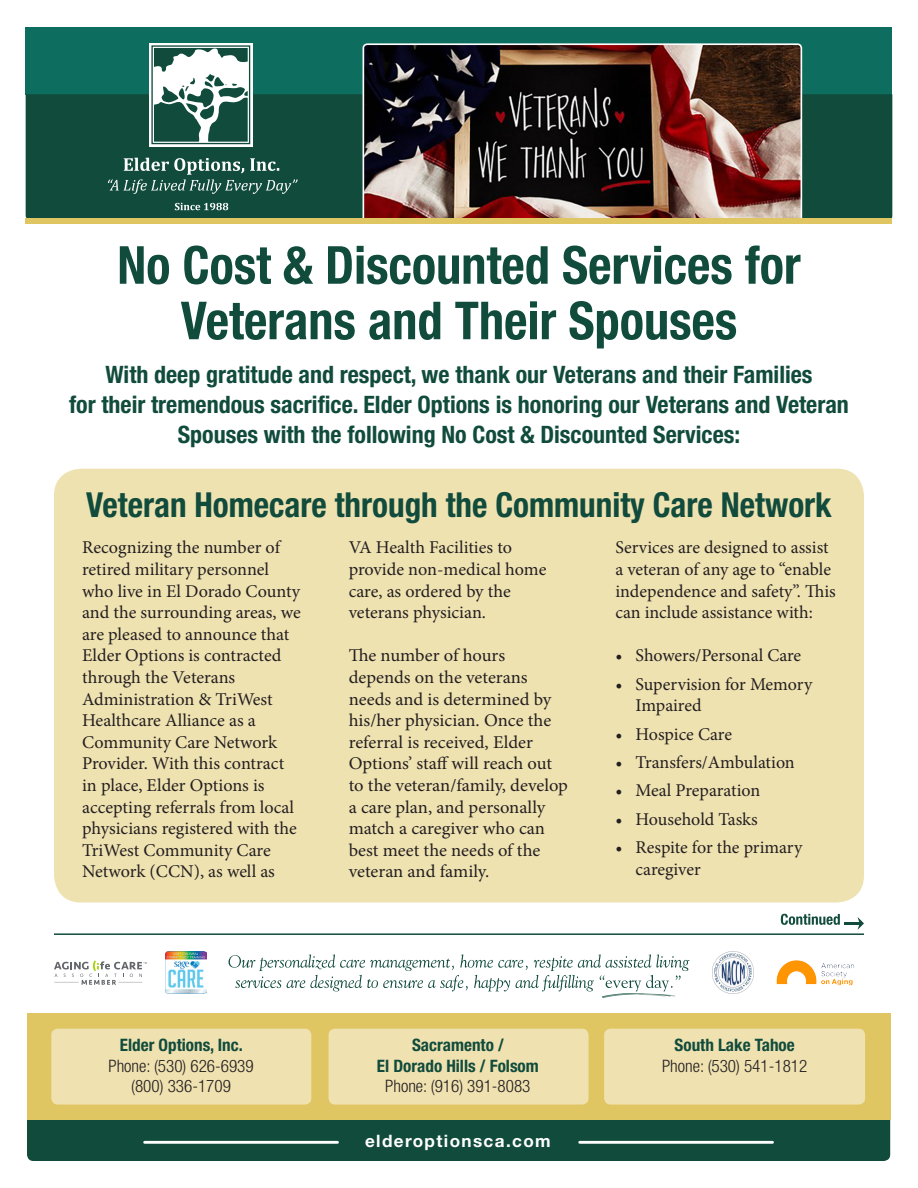
<style>
.page{position:relative;width:918px;height:1188px;background:#fff}
.page>*{position:absolute;margin:0;border:0;box-sizing:border-box;transform-origin:0 0}
.t1{font:700 condensed 52.5px/55.5px "Helvetica Neue";color:#104b3c;text-align:center;scale:.96 1}
.t2{font:700 condensed 34.5px "Helvetica Neue";color:#104b3c;scale:.96 1}
.t3{font:700 condensed 24px/30px "Helvetica Neue";color:#104b3c;text-align:center}
.t4{font:18px/21.6px "Minion Pro";color:#231f20}
.t5{font:300 condensed 17.1px "Helvetica Neue";color:#231f20}
.t6{font:700 condensed 17.1px/20.5px "Helvetica Neue";color:#104b3c;text-align:center}
.t7{font:700 17.1px "Helvetica Neue";letter-spacing:.08em;color:#fff}
</style>
<div class="page">
<div style="left:26px;top:27px;width:866px;height:68px;background:#0d6e5f"></div>
<div style="left:27px;top:1120px;width:863px;height:41px;background:#104b3c"></div>
<div style="left:26px;top:94px;width:866px;height:124px;background:#104b3c"></div>
<div style="left:27px;top:1013px;width:864px;height:107px;background:#e0c563"></div>
<div style="left:51px;top:1029px;width:260px;height:76px;background:#efe1b0;border-radius:6px"></div>
<div style="left:329px;top:1029px;width:260px;height:76px;background:#efe1b0;border-radius:6px"></div>
<div style="left:604px;top:1029px;width:261px;height:76px;background:#efe1b0;border-radius:6px"></div>
<hr style="left:580px;top:1141px;width:193px;height:3px;background:#fff">
<hr style="left:145px;top:1141px;width:192px;height:3px;background:#fff">
<svg style="left:175px;top:203px;width:53px;height:7px"></svg>
<svg style="left:108px;top:158px;width:190px;height:36px;background:#3b6b5f"></svg>
<div style="left:149px;top:43px;width:104px;height:103px;background:linear-gradient(to right,#f5f7f7,#f6f8f8)"></div>
<div style="left:151px;top:45px;width:99px;height:99px;border:1px solid #104b3c"></div>
<svg style="left:154px;top:48px;width:94px;height:94px;background:#7b9c94"></svg>
<svg style="left:229px;top:955px;width:460px;height:43px"></svg>
<img style="left:166px;top:951px;width:40px;height:43px">
<svg style="left:54px;top:960px;width:93px;height:25px"></svg>
<img style="left:776px;top:960px;width:78px;height:25px">
<img style="left:713px;top:952px;width:40px;height:41px">
<hr style="left:54px;top:933px;width:810px;height:2px;background:#104b3c">
<img style="left:362px;top:43px;width:441px;height:175px">
<svg style="left:781px;top:914px;width:83px;height:16px"></svg>
<div style="left:26px;top:218px;width:866px;height:6px;background:#e0c563"></div>
<div style="left:54px;top:469px;width:810px;height:434px;background:#efe2b1;border-radius:27px"></div>
<p class="t1" style="left:117px;top:237px;width:713px">No Cost &amp; Discounted Services for<br>Veterans and Their Spouses</p>
<p class="t3" style="left:69px;top:359px;width:781px">With deep gratitude and respect, we thank our Veterans and their Families<br>for their tremendous sacrifice. Elder Options is honoring our Veterans and Veteran<br>Spouses with the following No Cost &amp; Discounted Services:</p>
<p class="t2" style="left:86px;top:484px;width:778px">Veteran Homecare through the Community Care Network</p>
<p class="t4" style="left:82px;top:537px;width:220px">Recognizing the number of retired military personnel who live in El Dorado County and the surrounding areas, we are pleased to announce that<br>Elder Options is contracted through the Veterans<br>Administration &amp; TriWest<br>Healthcare Alliance as a<br>Community Care Network<br>Provider. With this contract in place, Elder Options is accepting referrals from local physicians registered with the<br>TriWest Community Care<br>Network (CCN), as well as</p>
<p class="t4" style="left:349px;top:537px;width:199px">VA Health Facilities to provide non-medical home care, as ordered by the veterans physician.</p>
<p class="t4" style="left:349px;top:645px;width:221px">The number of hours depends on the veterans needs and is determined by his/her physician. Once the referral is received, Elder<br>Options’ staff will reach out to the veteran/family, develop a care plan, and personally match a caregiver who can best meet the needs of the veteran and family.</p>
<p class="t4" style="left:615px;top:537px;width:222px">Services are designed to assist a veteran of any age to “enable independence and safety”. This can include assistance with:</p>
<p class="t4" style="left:615px;top:645px;width:187px">• Showers/Personal Care</p>
<p class="t4" style="left:636px;top:673px;width:178px;text-indent:-20px">• Supervision for Memory<br>Impaired</p>
<p class="t4" style="left:615px;top:723px;width:118px">• Hospice Care</p>
<p class="t4" style="left:615px;top:752px;width:181px">• Transfers/Ambulation</p>
<p class="t4" style="left:615px;top:780px;width:146px">• Meal Preparation</p>
<p class="t4" style="left:615px;top:808px;width:144px">• Household Tasks</p>
<p class="t4" style="left:636px;top:837px;width:168px;text-indent:-20px">• Respite for the primary caregiver</p>
<p class="t6" style="left:120px;top:1035px;width:124px">Elder Options, Inc.</p>
<p class="t5" style="left:108px;top:1056px;width:147px">Phone: (530) 626-6939</p>
<p class="t5" style="left:131px;top:1076px;width:101px">(800) 336-1709</p>
<p class="t6" style="left:377px;top:1035px;width:163px">Sacramento /<br>El Dorado Hills / Folsom</p>
<p class="t5" style="left:385px;top:1076px;width:147px">Phone: (916) 391-8083</p>
<p class="t7" style="left:365px;top:1130px;width:187px">elderoptionsca.com</p>
<p class="t6" style="left:675px;top:1035px;width:122px">South Lake Tahoe</p>
<p class="t5" style="left:662px;top:1056px;width:147px">Phone: (530) 541-1812</p>
</div>
